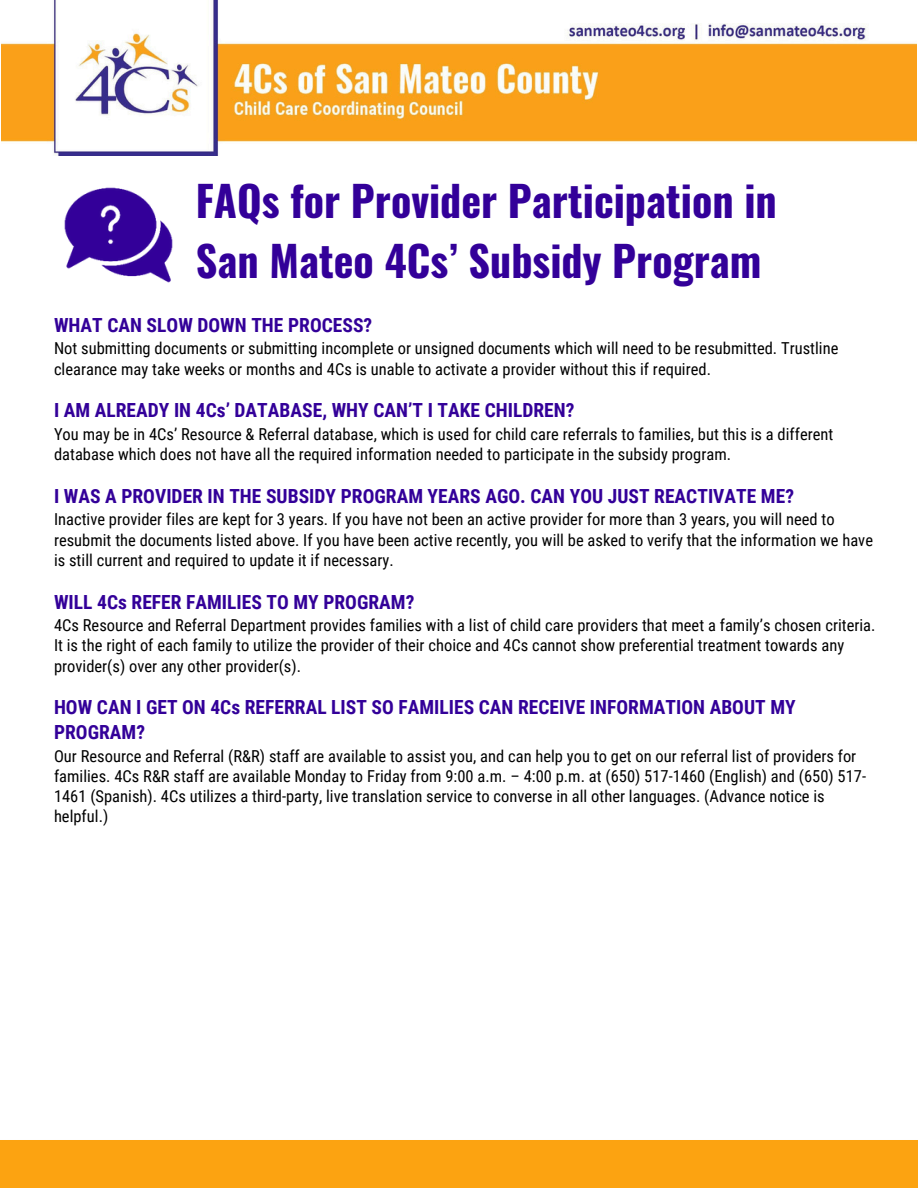
<style>
.page{position:relative;width:918px;height:1188px;background:#fff}
.page>*{position:absolute;margin:0;border:0;box-sizing:border-box;transform-origin:0 0}
.t1{font:700 42px/59.7px "Oswald";color:#309}
.t2{font:700 19.5px/24.8px "Roboto Condensed";color:#309}
.t3{font:16.5px/20.2px "Roboto Condensed";color:#000}
</style>
<div class="page">
<img style="left:1px;top:0;width:916px;height:155px">
<img style="left:0;top:1140px;width:918px;height:1px">
<div style="left:0;top:1141px;width:918px;height:47px;background:#fca311"></div>
<img style="left:64px;top:187px;width:109px;height:96px">
<p class="t1" style="left:196px;top:170px;width:583px">FAQs for Provider Participation in<br>San Mateo 4Cs’ Subsidy Program</p>
<p class="t2" style="left:54px;top:313px;width:320px">WHAT CAN SLOW DOWN THE PROCESS?</p>
<p class="t3" style="left:54px;top:339px;width:786px">Not submitting documents or submitting incomplete or unsigned documents which will need to be resubmitted. Trustline clearance may take weeks or months and 4Cs is unable to activate a provider without this if required.</p>
<p class="t2" style="left:54px;top:398px;width:522px">I AM ALREADY IN 4Cs’ DATABASE, WHY CAN’T I TAKE CHILDREN?</p>
<p class="t3" style="left:54px;top:424px;width:781px">You may be in 4Cs’ Resource &amp; Referral database, which is used for child care referrals to families, but this is a different database which does not have all the required information needed to participate in the subsidy program.</p>
<p class="t2" style="left:54px;top:484px;width:742px">I WAS A PROVIDER IN THE SUBSIDY PROGRAM YEARS AGO. CAN YOU JUST REACTIVATE ME?</p>
<p class="t3" style="left:54px;top:510px;width:821px">Inactive provider files are kept for 3 years. If you have not been an active provider for more than 3 years, you will need to resubmit the documents listed above. If you have been active recently, you will be asked to verify that the information we have is still current and required to update it if necessary.</p>
<p class="t2" style="left:54px;top:590px;width:362px">WILL 4Cs REFER FAMILIES TO MY PROGRAM?</p>
<p class="t3" style="left:54px;top:615px;width:823px">4Cs Resource and Referral Department provides families with a list of child care providers that meet a family’s chosen criteria.<br>It is the right of each family to utilize the provider of their choice and 4Cs cannot show preferential treatment towards any provider(s) over any other provider(s).</p>
<p class="t2" style="left:54px;top:695px;width:743px">HOW CAN I GET ON 4Cs REFERRAL LIST SO FAMILIES CAN RECEIVE INFORMATION ABOUT MY<br>PROGRAM?</p>
<p class="t3" style="left:54px;top:746px;width:814px">Our Resource and Referral (R&amp;R) staff are available to assist you, and can help you to get on our referral list of providers for families. 4Cs R&amp;R staff are available Monday to Friday from 9:00 a.m. – 4:00 p.m. at (650) 517-1460 (English) and (650) 517- 1461 (Spanish). 4Cs utilizes a third-party, live translation service to converse in all other languages. (Advance notice is helpful.)</p>
</div>
